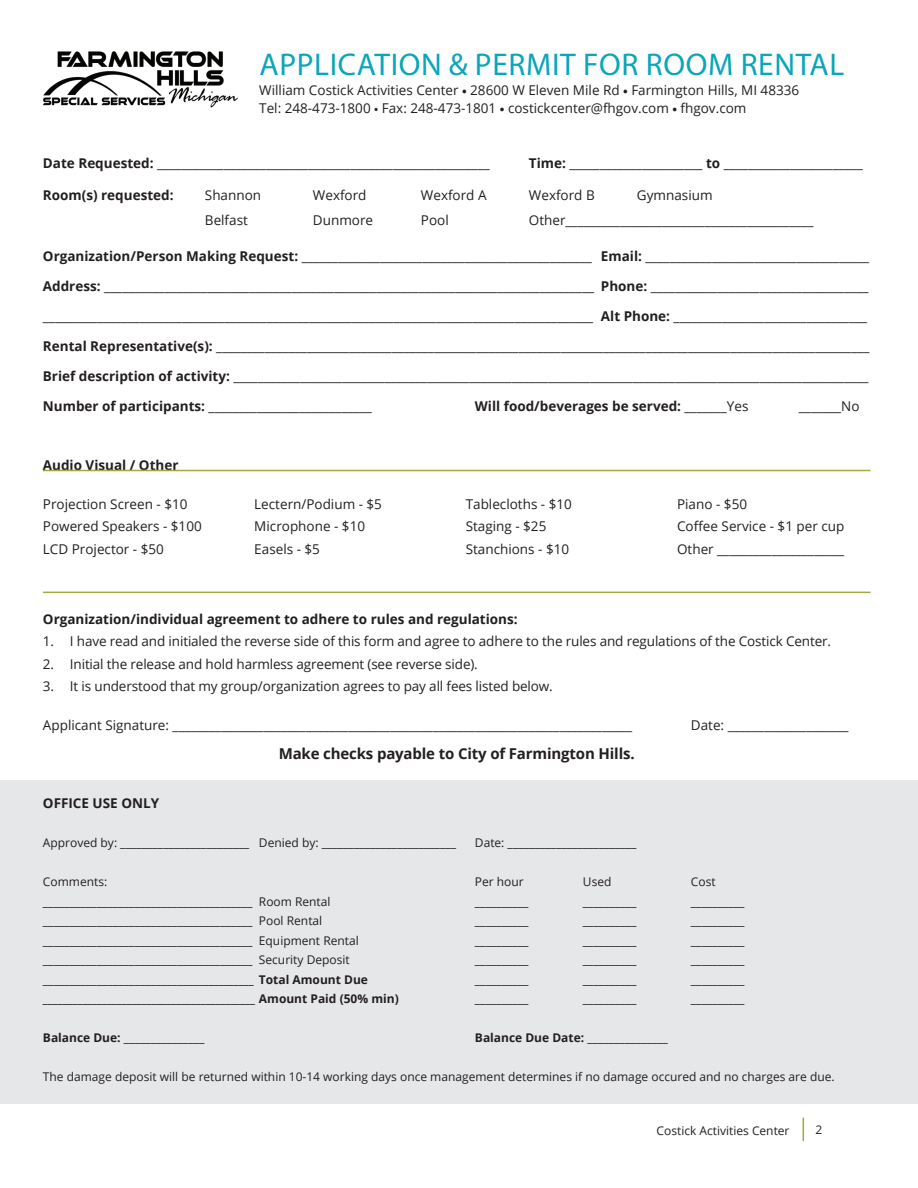
<style>
.page{position:relative;width:918px;height:1188px;background:#fff}
.page>*{position:absolute;margin:0;border:0;box-sizing:border-box;transform-origin:0 0}
.t1{font:31.5px "Myriad Pro";letter-spacing:.02em;color:#0ca5b9}
.t2{font:700 15px "Open Sans";letter-spacing:-.01em;color:#231f20}
.t3{font:13.5px/22.5px "Open Sans";color:#231f20}
.t4{font:700 13.5px "Open Sans";color:#231f20}
.t5{font:12px "Open Sans";color:#231f20}
.t6{font:700 12px "Open Sans";color:#231f20}
.s1{font-family:"Source Sans Pro";font-weight:700}
.s2{font-family:"Source Sans Pro"}
.s3{font-weight:700}
.s4{font-weight:400}
</style>
<div class="page">
<div style="left:0;top:780px;width:918px;height:324px;background:#e6e7e9"></div>
<svg style="left:803px;top:1118px;width:1px;height:23px"></svg>
<img style="left:43px;top:51px;width:195px;height:57px">
<hr style="left:43px;top:592px;width:828px;height:1px;background:#a4a83f">
<hr style="left:43px;top:470px;width:828px;height:1px;background:#a4a83f">
<h1 class="t1" style="left:260px;top:45px;width:586px">APPLICATION &amp; PERMIT FOR ROOM RENTAL</h1>
<p class="t3" style="left:259px;top:81px;width:541px;line-height:18px">William Costick Activities Center <span class="s1">•</span> 28600 W Eleven Mile Rd <span class="s1">•</span> Farmington Hills, MI 48336<br>Tel: 248-473-1800 <span class="s2">•</span> Fax: 248-473-1801 <span class="s1">•</span> costickcenter@fhgov.com <span class="s1">•</span> fhgov.com</p>
<p class="t3" style="left:43px;top:152px;width:448px"><span class="s3">Date Requested:</span> _______________________________________________________</p>
<p class="t3" style="left:529px;top:152px;width:335px"><span class="s3">Time:</span> ______________________ <span class="s3">to</span> _______________________</p>
<p class="t4" style="left:43px;top:185px;width:132px">Room(s) requested:</p>
<p class="t3" style="left:205px;top:183px;width:58px">Shannon</p>
<p class="t3" style="left:313px;top:183px;width:55px">Wexford</p>
<p class="t3" style="left:421px;top:183px;width:67px">Wexford A</p>
<p class="t3" style="left:529px;top:183px;width:67px">Wexford B</p>
<p class="t3" style="left:637px;top:183px;width:77px">Gymnasium</p>
<p class="t3" style="left:205px;top:209px;width:45px">Belfast</p>
<p class="t3" style="left:313px;top:209px;width:62px">Dunmore</p>
<p class="t3" style="left:421px;top:209px;width:29px">Pool</p>
<p class="t3" style="left:529px;top:209px;width:286px">Other_________________________________________</p>
<p class="t3" style="left:43px;top:245px;width:828px"><span class="s3">Organization/Person Making Request:</span> ________________________________________________ <span class="s3">Email:</span> _____________________________________</p>
<p class="t3" style="left:43px;top:275px;width:827px"><span class="s3">Address:</span> _________________________________________________________________________________ <span class="s3">Phone:</span> ____________________________________</p>
<p class="t3" style="left:43px;top:305px;width:826px">___________________________________________________________________________________________ <span class="s3">Alt Phone:</span> ________________________________</p>
<p class="t3" style="left:43px;top:335px;width:828px"><span class="s3">Rental Representative(s):</span> ____________________________________________________________________________________________________________</p>
<p class="t3" style="left:43px;top:365px;width:827px"><span class="s3">Brief description of activity:</span> _________________________________________________________________________________________________________</p>
<p class="t3" style="left:43px;top:395px;width:331px"><span class="s3">Number of participants:</span> ___________________________</p>
<p class="t4" style="left:475px;top:397px;width:275px">Will food/beverages be served: <span class="s4">_______Yes</span></p>
<p class="t3" style="left:799px;top:395px;width:62px">_______No</p>
<p class="t4" style="left:43px;top:455px;width:137px">Audio Visual / Other</p>
<p class="t3" style="left:43px;top:492px;width:160px">Projection Screen - $10<br>Powered Speakers - $100<br>LCD Projector - $50</p>
<p class="t3" style="left:254px;top:492px;width:129px">Lectern/Podium - $5<br>Microphone - $10<br>Easels - $5</p>
<p class="t3" style="left:466px;top:492px;width:108px">Tablecloths - $10<br>Staging - $25<br>Stanchions - $10</p>
<p class="t3" style="left:677px;top:492px;width:169px">Piano - $50<br>Coffee Service - $1 per cup<br>Other _____________________</p>
<p class="t4" style="left:43px;top:609px;width:476px">Organization/individual agreement to adhere to rules and regulations:</p>
<p class="t3" style="left:43px;top:630px;width:790px">1. I have read and initialed the reverse side of this form and agree to adhere to the rules and regulations of the Costick Center.</p>
<p class="t3" style="left:43px;top:652px;width:436px">2. Initial the release and hold harmless agreement (see reverse side).</p>
<p class="t3" style="left:43px;top:675px;width:511px">3. It is understood that my group/organization agrees to pay all fees listed below.</p>
<p class="t3" style="left:43px;top:714px;width:591px">Applicant Signature: ____________________________________________________________________________</p>
<p class="t3" style="left:691px;top:714px;width:159px">Date: ____________________</p>
<p class="t2" style="left:279px;top:743px;width:357px">Make checks payable to City of Farmington Hills.</p>
<p class="t4" style="left:43px;top:794px;width:118px">OFFICE USE ONLY</p>
<p class="t5" style="left:43px;top:835px;width:415px">Approved by: ________________________ Denied by: _________________________</p>
<p class="t5" style="left:475px;top:835px;width:163px">Date: ________________________</p>
<p class="t5" style="left:43px;top:874px;width:66px">Comments:</p>
<p class="t5" style="left:475px;top:874px;width:50px">Per hour</p>
<p class="t5" style="left:583px;top:874px;width:30px">Used</p>
<p class="t5" style="left:691px;top:874px;width:26px">Cost</p>
<p class="t5" style="left:43px;top:893px;width:289px">_______________________________________ Room Rental</p>
<p class="t5" style="left:475px;top:893px;width:55px">__________</p>
<p class="t5" style="left:583px;top:893px;width:55px">__________</p>
<p class="t5" style="left:691px;top:893px;width:55px">__________</p>
<p class="t5" style="left:43px;top:913px;width:281px">_______________________________________ Pool Rental</p>
<p class="t5" style="left:475px;top:913px;width:55px">__________</p>
<p class="t5" style="left:583px;top:913px;width:55px">__________</p>
<p class="t5" style="left:691px;top:913px;width:55px">__________</p>
<p class="t5" style="left:43px;top:932px;width:317px">_______________________________________ Equipment Rental</p>
<p class="t5" style="left:475px;top:932px;width:55px">__________</p>
<p class="t5" style="left:583px;top:932px;width:55px">__________</p>
<p class="t5" style="left:691px;top:932px;width:55px">__________</p>
<p class="t5" style="left:43px;top:952px;width:308px">_______________________________________ Security Deposit</p>
<p class="t5" style="left:475px;top:952px;width:55px">__________</p>
<p class="t5" style="left:583px;top:952px;width:55px">__________</p>
<p class="t5" style="left:691px;top:952px;width:55px">__________</p>
<p class="t5" style="left:43px;top:971px;width:327px">______________________________<span class="s3">__________ Total Amount Due</span></p>
<p class="t5" style="left:475px;top:971px;width:55px">__________</p>
<p class="t5" style="left:583px;top:971px;width:55px">__________</p>
<p class="t5" style="left:691px;top:971px;width:55px">__________</p>
<p class="t6" style="left:43px;top:990px;width:357px">___________________________________________ Amount Paid (50% min)</p>
<p class="t5" style="left:475px;top:991px;width:55px">__________</p>
<p class="t5" style="left:583px;top:991px;width:55px">__________</p>
<p class="t5" style="left:691px;top:991px;width:55px">__________</p>
<p class="t5" style="left:43px;top:1030px;width:163px"><span class="s3">Balance Due:</span> _______________</p>
<p class="t6" style="left:475px;top:1029px;width:195px">Balance Due Date: <span class="s4">_______________</span></p>
<p class="t5" style="left:43px;top:1069px;width:793px">The damage deposit will be returned within 10-14 working days once management determines if no damage occured and no charges are due.</p>
<p class="t5" style="left:657px;top:1122px;width:134px">Costick Activities Center</p>
<p class="t5" style="left:815px;top:1121px;width:8px">2</p>
</div>
